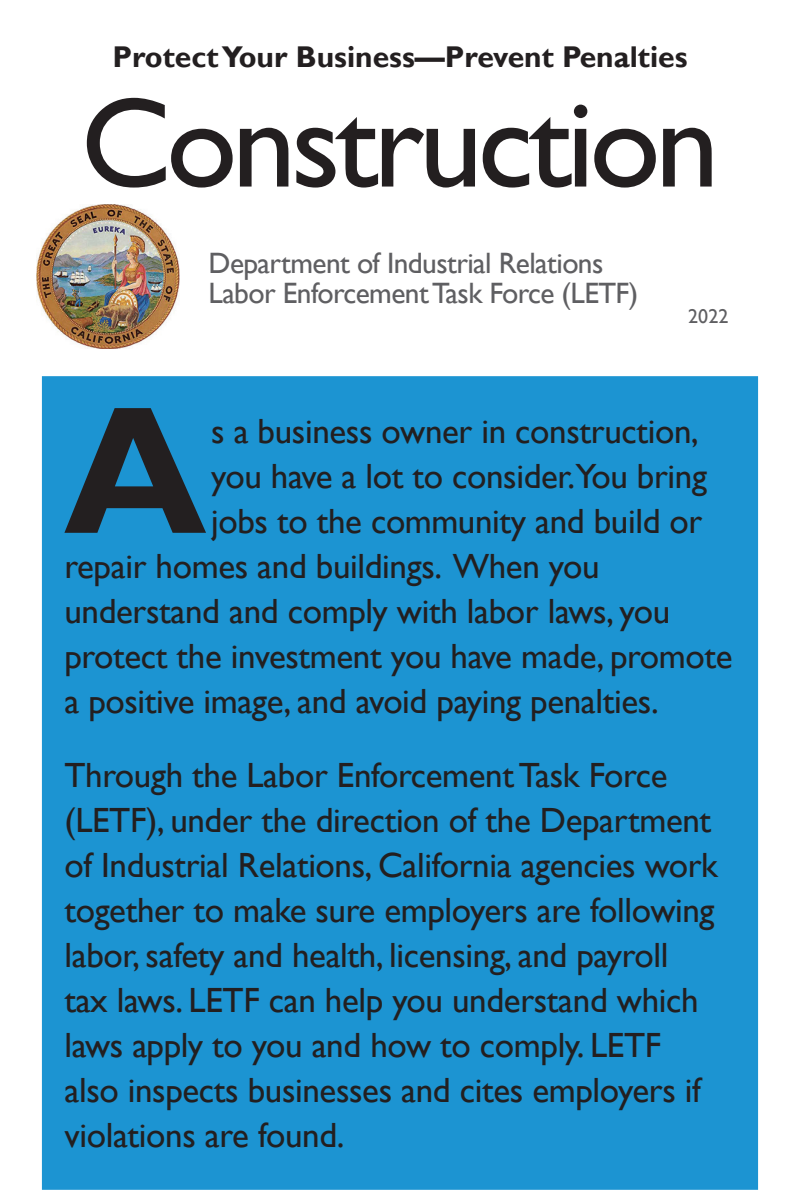
<style>
.page{position:relative;width:800px;height:1200px;background:#fff}
.page>*{position:absolute;margin:0;border:0;box-sizing:border-box;transform-origin:0 0}
.t1{font:700 182.75px "Gill Sans";color:#231f20}
.t2{font:128.5px "Gill Sans";letter-spacing:-.04em;color:#231f20}
.t3{font:35px/45px "Gill Sans";letter-spacing:-.01em;color:#231f20}
.t4{font:700 30px "Gill Sans";color:#231f20}
.t5{font:29.5px/30px "Gill Sans";letter-spacing:-.02em;color:#5f5f62}
.t6{font:20px "Gill Sans";color:#5f5f62}
</style>
<div class="page">
<img style="left:36px;top:205px;width:143px;height:143px">
<div style="left:44px;top:379px;width:712px;height:808px;background:#1c94d2"></div>
<div style="left:42px;top:376px;width:716px;height:814px;border:5px solid #1c94d2"></div>
<h1 class="t4" style="left:113px;top:39px;width:576px">Protect Your Business—Prevent Penalties</h1>
<h1 class="t2" style="left:81px;top:69px;width:640px">Construction</h1>
<p class="t5" style="left:209px;top:248px;width:431px">Department of Industrial Relations<br>Labor Enforcement Task Force (LETF)</p>
<p class="t6" style="left:688px;top:304px;width:42px">2022</p>
<p class="t1" style="left:64px;top:361px;width:144px">A</p>
<p class="t3" style="left:211px;top:409px;width:489px">s a business owner in construction,</p>
<p class="t3" style="left:211px;top:454px;width:497px">you have a lot to consider.You bring</p>
<p class="t3" style="left:211px;top:499px;width:493px">jobs to the community and build or</p>
<p class="t3" style="left:64px;top:544px;width:537px">repair homes and buildings. When you</p>
<p class="t3" style="left:64px;top:589px;width:607px">understand and comply with labor laws, you</p>
<p class="t3" style="left:64px;top:634px;width:670px">protect the investment you have made, promote</p>
<p class="t3" style="left:64px;top:679px;width:596px">a positive image, and avoid paying penalties.</p>
<p class="t3" style="left:64px;top:754px;width:655px">Through the Labor Enforcement Task Force (LETF), under the direction of the Department of Industrial Relations, California agencies work together to make sure employers are following labor, safety and health, licensing, and payroll tax laws. LETF can help you understand which laws apply to you and how to comply. LETF also inspects businesses and cites employers if violations are found.</p>
</div>
